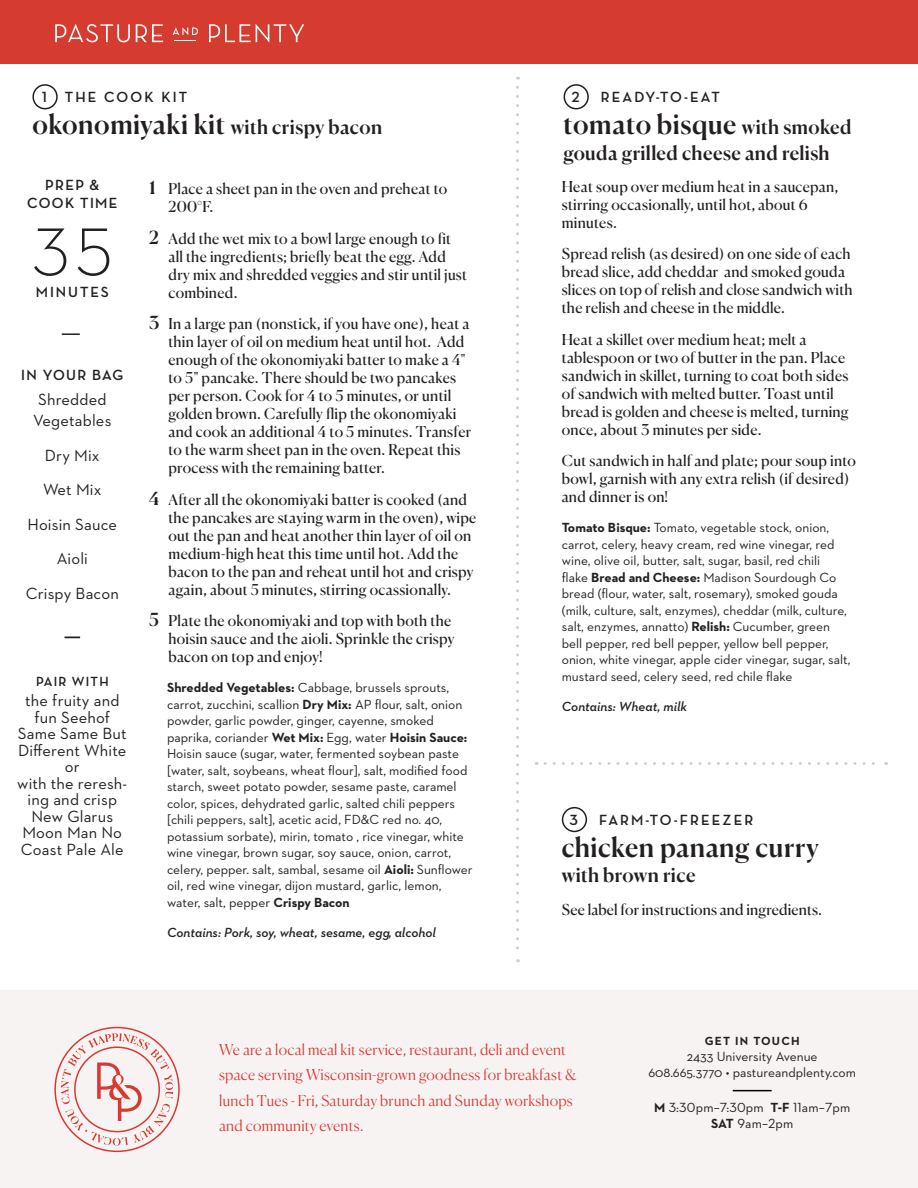
<style>
.page{position:relative;width:918px;height:1188px;background:#fff}
.page>*{position:absolute;margin:0;border:0;box-sizing:border-box;transform-origin:0 0}
.t1{font:300 69px "Neutraface 2 Text";color:#231f20}
.t2{font:500 27px "Canela";letter-spacing:.015em;color:#231f20}
.t3{font:500 19.5px "Canela";letter-spacing:.015em;color:#231f20}
.List_of_Ingredients{font:16.5px/16.5px "Neutraface 2 Text";letter-spacing:.01em;color:#231f20}
.t4{font:15px/18px "Canela";letter-spacing:.015em;color:#231f20}
.t5{font:300 15px/25.5px "Canela";letter-spacing:.02em;color:#d73830}
.List_of_Ingredients-2{font:700 15px "Neutraface Display";letter-spacing:.13em;color:#231f20}
.List_of_Ingredients-3{font:700 15px/18px "Neutraface Display";letter-spacing:.09em;color:#231f20;text-align:center}
.List_of_Ingredients-4{font:700 15px "Neutraface Display";letter-spacing:.08em;color:#231f20}
.t6{font:13.5px/16.5px "Neutraface 2 Text";color:#231f20}
.t7{font:italic 600 13.5px "Neutraface 2 Text";color:#231f20}
.List_of_Ingredients-5{font:700 13.5px "Neutraface Display";letter-spacing:.09em;color:#231f20}
.t8{font:700 12px "Neutraface 2 Text";letter-spacing:.1em;color:#231f20}
.s1{font-size:27px}
.s2{font-weight:500;font-size:18px}
.s3{font-weight:700}
.s4{font-size:19.5px}
</style>
<div class="page">
<div style="left:0;top:991px;width:918px;height:197px;background:#f7f3f2"></div>
<div style="left:0;top:0;width:918px;height:64px;background:#d63b30"></div>
<svg style="left:55px;top:24px;width:75px;height:18px"></svg>
<svg style="left:136px;top:24px;width:27px;height:18px"></svg>
<svg style="left:173px;top:27px;width:25px;height:14px"></svg>
<svg style="left:209px;top:24px;width:95px;height:19px"></svg>
<svg style="left:54px;top:1027px;width:126px;height:125px"></svg>
<div style="left:32px;top:84px;width:26px;height:25px;border:2px solid #231f20;border-radius:50%"></div>
<div style="left:564px;top:84px;width:25px;height:25px;border:2px solid #231f20;border-radius:50%"></div>
<div style="left:562px;top:807px;width:25px;height:25px;border:2px solid #231f20;border-radius:50%"></div>
<svg style="left:516px;top:87px;width:3px;height:875px"></svg>
<svg style="left:62px;top:333px;width:18px;height:2px"></svg>
<svg style="left:65px;top:637px;width:15px;height:1px"></svg>
<svg style="left:545px;top:762px;width:342px;height:3px"></svg>
<hr style="left:733px;top:1090px;width:39px;height:1px;background:#000">
<p class="List_of_Ingredients-2" style="left:42px;top:88px;width:6px">1</p>
<p class="List_of_Ingredients-2" style="left:65px;top:89px;width:124px">THE COOK KIT</p>
<p class="t3" style="left:32px;top:112px;width:351px"><span class="s1">okonomiyaki kit</span> with crispy bacon</p>
<p class="List_of_Ingredients-3" style="left:27px;top:176px;width:92px">PREP &amp;<br>COOK TIME</p>
<p class="t1" style="left:32px;top:209px;width:82px">35</p>
<p class="List_of_Ingredients-2" style="left:36px;top:283px;width:75px">MINUTES</p>
<p class="List_of_Ingredients-4" style="left:21px;top:366px;width:104px">IN YOUR BAG</p>
<p class="List_of_Ingredients" style="left:33px;top:389px;width:80px;line-height:21px">Shredded<br>Vegetables</p>
<p class="List_of_Ingredients" style="left:45px;top:447px;width:56px">Dry Mix</p>
<p class="List_of_Ingredients" style="left:43px;top:481px;width:60px">Wet Mix</p>
<p class="List_of_Ingredients" style="left:28px;top:516px;width:91px">Hoisin Sauce</p>
<p class="List_of_Ingredients" style="left:57px;top:550px;width:33px">Aioli</p>
<p class="List_of_Ingredients" style="left:26px;top:585px;width:95px">Crispy Bacon</p>
<p class="List_of_Ingredients-5" style="left:36px;top:674px;width:74px">PAIR WITH</p>
<p class="List_of_Ingredients" style="left:17px;top:692px;width:112px;text-align:center">the fruity and fun Seehof<br>Same Same But<br>Different White or<br>with the reresh&shy;ing and crisp<br>New Glarus<br>Moon Man No<br>Coast Pale Ale</p>
<p class="t4" style="left:169px;top:178px;width:280px;text-indent:-19px"><span class="s2">1</span> Place a sheet pan in the oven and preheat to<br>200°F.</p>
<p class="t4" style="left:169px;top:228px;width:300px;text-indent:-19px"><span class="s2">2</span> Add the wet mix to a bowl large enough to fit all the ingredients; briefly beat the egg. Add dry mix and shredded veggies and stir until just combined.</p>
<p class="t4" style="left:169px;top:313px;width:304px;text-indent:-19px"><span class="s2">3</span> In a large pan (nonstick, if you have one), heat a thin layer of oil on medium heat until hot. Add enough of the okonomiyaki batter to make a 4" to 5" pancake. There should be two pancakes per person. Cook for 4 to 5 minutes, or until golden brown. Carefully flip the okonomiyaki and cook an additional 4 to 5 minutes. Transfer to the warm sheet pan in the oven. Repeat this process with the remaining batter.</p>
<p class="t4" style="left:169px;top:489px;width:309px;text-indent:-19px"><span class="s2">4</span> After all the okonomiyaki batter is cooked (and the pancakes are staying warm in the oven), wipe out the pan and heat another thin layer of oil on medium-high heat this time until hot. Add the bacon to the pan and reheat until hot and crispy again, about 5 minutes, stirring ocassionally.</p>
<p class="t4" style="left:169px;top:610px;width:288px;text-indent:-19px"><span class="s2">5</span> Plate the okonomiyaki and top with both the hoisin sauce and the aioli. Sprinkle the crispy bacon on top and enjoy!</p>
<p class="t6" style="left:167px;top:679px;width:307px"><span class="s3">Shredded Vegetables:</span> Cabbage, brussels sprouts, carrot, zucchini, scallion <span class="s3">Dry Mix:</span> AP flour, salt, onion powder, garlic powder, ginger, cayenne, smoked paprika, coriander <span class="s3">Wet Mix:</span> Egg, water <span class="s3">Hoisin Sauce:<br></span>Hoisin sauce (sugar, water, fermented soybean paste [water, salt, soybeans, wheat flour], salt, modified food starch, sweet potato powder, sesame paste, caramel color, spices, dehydrated garlic, salted chili peppers [chili peppers, salt], acetic acid, FD&amp;C red no. 40, potassium sorbate), mirin, tomato , rice vinegar, white wine vinegar, brown sugar, soy sauce, onion, carrot, celery, pepper. salt, sambal, sesame oil <span class="s3">Aioli:</span> Sunflower oil, red wine vinegar, dijon mustard, garlic, lemon, water, salt, pepper <span class="s3">Crispy Bacon</span></p>
<p class="t7" style="left:167px;top:924px;width:270px">Contains: Pork, soy, wheat, sesame, egg, alcohol</p>
<p class="List_of_Ingredients-2" style="left:571px;top:88px;width:10px">2</p>
<p class="List_of_Ingredients-2" style="left:601px;top:89px;width:120px">READY-TO-EAT</p>
<p class="t2" style="left:564px;top:103px;width:289px">tomato bisque <span class="s4">with smoked</span></p>
<p class="t3" style="left:564px;top:137px;width:268px">gouda grilled cheese and relish</p>
<p class="t4" style="left:562px;top:176px;width:278px">Heat soup over medium heat in a saucepan, stirring occasionally, until hot, about 6 minutes.</p>
<p class="t4" style="left:562px;top:244px;width:292px">Spread relish (as desired) on one side of each bread slice, add cheddar and smoked gouda slices on top of relish and close sandwich with the relish and cheese in the middle.</p>
<p class="t4" style="left:562px;top:329px;width:288px">Heat a skillet over medium heat; melt a tablespoon or two of butter in the pan. Place sandwich in skillet, turning to coat both sides of sandwich with melted butter. Toast until bread is golden and cheese is melted, turning once, about 3 minutes per side.</p>
<p class="t4" style="left:562px;top:451px;width:296px">Cut sandwich in half and plate; pour soup into bowl, garnish with any extra relish (if desired) and dinner is on!</p>
<p class="t6" style="left:562px;top:519px;width:290px"><span class="s3">Tomato Bisque:</span> Tomato, vegetable stock, onion, carrot, celery, heavy cream, red wine vinegar, red wine, olive oil, butter, salt, sugar, basil, red chili<br>flake <span class="s3">Bread and Cheese:</span> Madison Sourdough Co bread (flour, water, salt, rosemary), smoked gouda (milk, culture, salt, enzymes), cheddar (milk, culture, salt, enzymes, annatto) <span class="s3">Relish:</span> Cucumber, green bell pepper, red bell pepper, yellow bell pepper, onion, white vinegar, apple cider vinegar, sugar, salt, mustard seed, celery seed, red chile flake</p>
<p class="t7" style="left:562px;top:698px;width:127px">Contains: Wheat, milk</p>
<p class="List_of_Ingredients-2" style="left:570px;top:811px;width:10px">3</p>
<p class="List_of_Ingredients-2" style="left:599px;top:811px;width:156px">FARM-TO-FREEZER</p>
<p class="t2" style="left:562px;top:826px;width:259px">chicken panang curry</p>
<p class="t3" style="left:562px;top:860px;width:135px">with brown rice</p>
<p class="t4" style="left:562px;top:899px;width:262px">See label for instructions and ingredients.</p>
<p class="t5" style="left:219px;top:1035px;width:359px">We are a local meal kit service, restaurant, deli and event space serving Wisconsin-grown goodness for breakfast &amp; lunch Tues - Fri, Saturday brunch and Sunday workshops and community events.</p>
<p class="t8" style="left:705px;top:1033px;width:97px">GET IN TOUCH</p>
<p class="t6" style="left:687px;top:1048px;width:132px">2433 University Avenue</p>
<p class="t6" style="left:648px;top:1064px;width:209px">608.665.3770 • pastureandplenty.com</p>
<p class="t6" style="left:654px;top:1099px;width:198px"><span class="s3">M</span> 3:30pm–7:30pm <span class="s3">T-F</span> 11am–7pm</p>
<p class="t6" style="left:711px;top:1115px;width:84px"><span class="s3">SAT</span> 9am–2pm</p>
</div>
